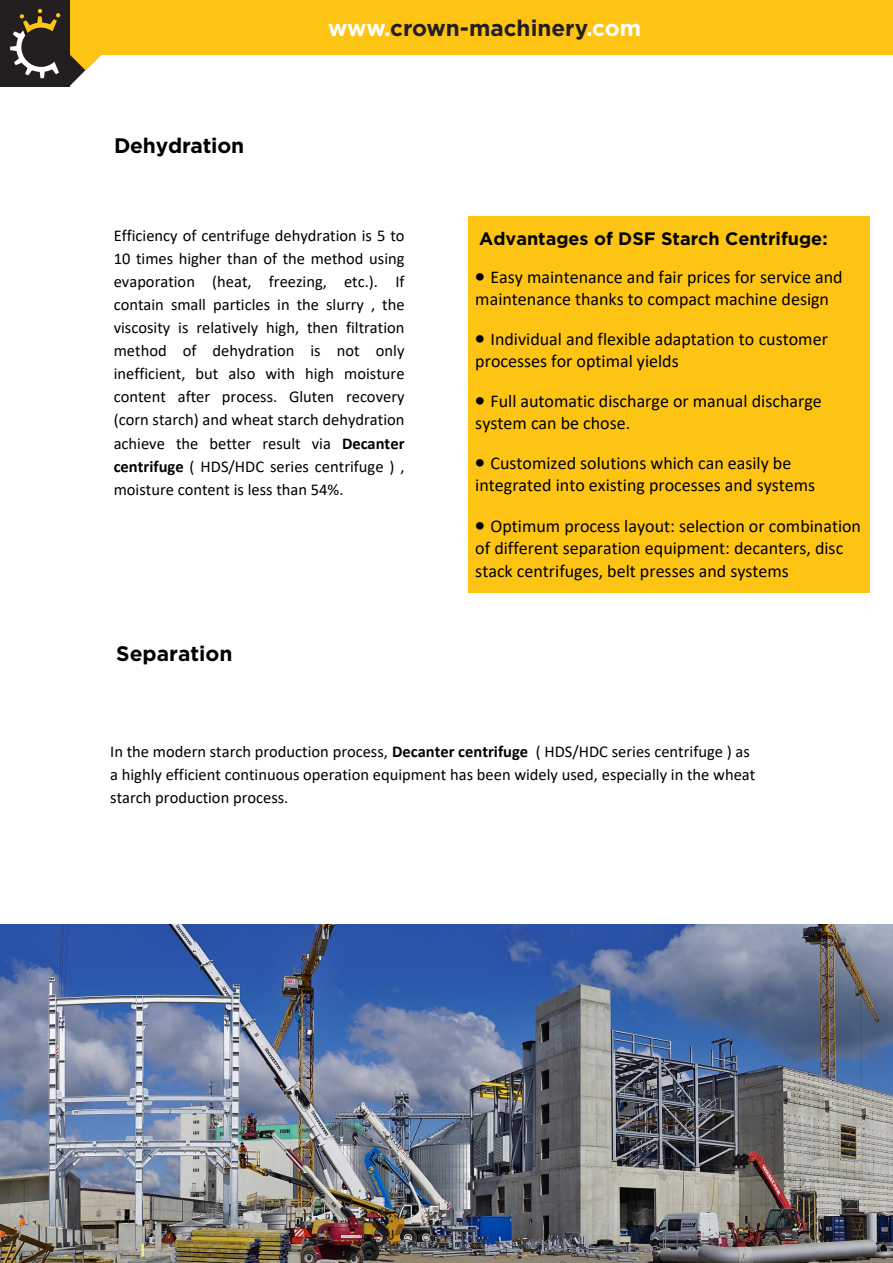
<style>
.page{position:relative;width:893px;height:1263px;background:#fff}
.page>*{position:absolute;margin:0;border:0;box-sizing:border-box;transform-origin:0 0}
.t1{font:700 22.5px "Gotham";color:#231f20}
.t2{font:700 21px "Gotham";letter-spacing:-.01em;color:#000}
.t3{font:18px/21.6px "Calibri";color:#000}
.t4{font:700 18px "Gotham";color:#000}
.t5{font:16.5px/23.1px "Calibri";color:#000}
.s1{color:#fff}
.s2{font-weight:700}
</style>
<div class="page">
<div style="left:0;top:0;width:893px;height:54px;background:#fec414"></div>
<div style="left:0;top:0;width:69px;height:86px;background:#231f20"></div>
<svg style="left:10px;top:6px;width:108px;height:80px"></svg>
<img style="left:1px;top:925px;width:892px;height:338px">
<div style="left:468px;top:217px;width:401px;height:376px;background:#fec414"></div>
<p class="t2" style="left:114px;top:134px;width:132px">Dehydration</p>
<h1 class="t1" style="left:328px;top:15px;width:314px"><span class="s1">www.</span>crown-machinery<span class="s1">.com</span></h1>
<p class="t5" style="left:114px;top:223px;width:292px;text-align:justify">Efficiency of centrifuge dehydration is 5 to 10 times higher than of the method using evaporation (heat, freezing, etc.). If contain small particles in the slurry , the viscosity is relatively high, then filtration method of dehydration is not only inefficient, but also with high moisture content after process. Gluten recovery (corn starch) and wheat starch dehydration achieve the better result via <span class="s2">Decanter centrifuge</span> ( HDS/HDC series centrifuge ) , moisture content is less than 54%.</p>
<p class="t2" style="left:116px;top:641px;width:118px">Separation</p>
<p class="t4" style="left:479px;top:229px;width:350px">Advantages of DSF Starch Centrifuge:</p>
<p class="t3" style="left:475px;top:266px;width:369px">• Easy maintenance and fair prices for service and maintenance thanks to compact machine design</p>
<p class="t3" style="left:475px;top:328px;width:354px">• Individual and flexible adaptation to customer processes for optimal yields</p>
<p class="t3" style="left:475px;top:390px;width:348px">• Full automatic discharge or manual discharge system can be chose.</p>
<p class="t3" style="left:475px;top:452px;width:341px">• Customized solutions which can easily be integrated into existing processes and systems</p>
<p class="t3" style="left:475px;top:514px;width:387px;line-height:22.6px">• Optimum process layout: selection or combination of different separation equipment: decanters, disc stack centrifuges, belt presses and systems</p>
<p class="t5" style="left:110px;top:740px;width:647px">In the modern starch production process, <span class="s2">Decanter centrifuge</span> ( HDS/HDC series centrifuge ) as a highly efficient continuous operation equipment has been widely used, especially in the wheat starch production process.</p>
</div>
